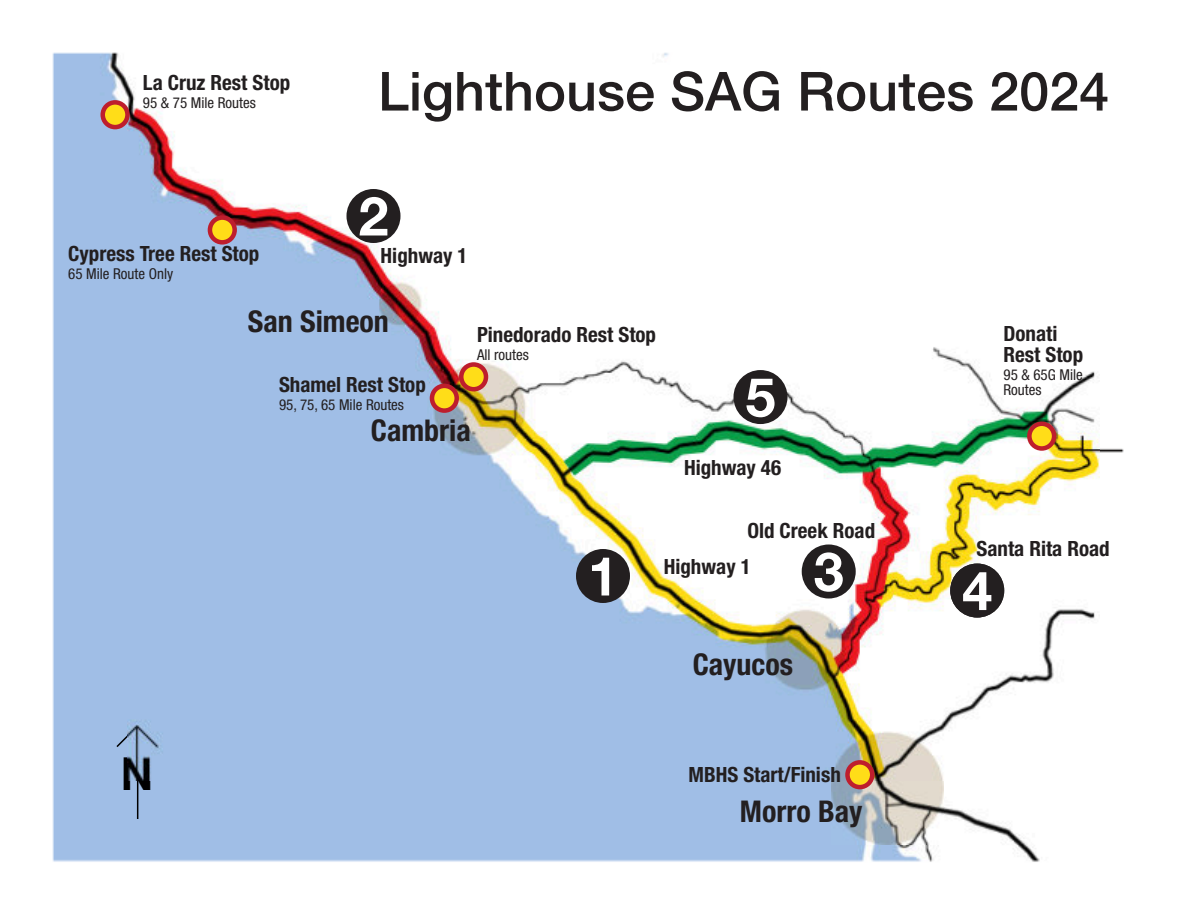
<style>
.page{position:relative;width:1188px;height:918px;background:#fff}
.page>*{position:absolute;margin:0;border:0;box-sizing:border-box;transform-origin:0 0}
.t1{font:500 54px "Helvetica Neue LT Std";color:#231f20}
.t2{font:700 54px "Helvetica Neue LT Std";color:#fff}
.t3{font:700 45.45px "Helvetica";color:#000}
.t4{font:700 condensed 30px "Helvetica Neue LT Std";color:#231f20}
.t5{font:700 condensed 21px/21px "Helvetica Neue LT Std";color:#231f20}
.t6{font:condensed 15px/15px "Helvetica Neue LT Std";color:#231f20}
</style>
<div class="page">
<img style="left:53px;top:53px;width:987px;height:809px">
<hr style="left:137px;top:726px;width:1px;height:93px;background:#000">
<svg style="left:115px;top:724px;width:13px;height:25px"></svg>
<img style="left:1100px;top:448px;width:24px;height:4px">
<img style="left:831px;top:781px;width:113px;height:63px">
<img style="left:128px;top:107px;width:972px;height:674px">
<div style="left:576px;top:549px;width:54px;height:54px;background:#231f20;border-radius:50%"></div>
<div style="left:346px;top:189px;width:54px;height:54px;background:#231f20;border-radius:50%"></div>
<div style="left:950px;top:564px;width:54px;height:54px;background:#231f20;border-radius:50%"></div>
<div style="left:802px;top:544px;width:54px;height:54px;background:#231f20;border-radius:50%"></div>
<div style="left:734px;top:370px;width:54px;height:54px;background:#231f20;border-radius:50%"></div>
<svg style="left:1029px;top:424px;width:25px;height:25px"></svg>
<div style="left:1027px;top:422px;width:29px;height:29px;border:4px solid #be1e2d;border-radius:50%"></div>
<svg style="left:848px;top:762px;width:24px;height:25px"></svg>
<div style="left:845px;top:760px;width:29px;height:29px;border:4px solid #be1e2d;border-radius:50%"></div>
<svg style="left:432px;top:386px;width:25px;height:25px"></svg>
<div style="left:430px;top:384px;width:29px;height:29px;border:4px solid #be1e2d;border-radius:50%"></div>
<svg style="left:461px;top:364px;width:25px;height:25px"></svg>
<div style="left:459px;top:362px;width:29px;height:29px;border:4px solid #be1e2d;border-radius:50%"></div>
<svg style="left:103px;top:102px;width:24px;height:25px"></svg>
<div style="left:101px;top:100px;width:29px;height:29px;border:4px solid #be1e2d;border-radius:50%"></div>
<svg style="left:210px;top:218px;width:25px;height:24px"></svg>
<div style="left:208px;top:215px;width:29px;height:30px;border:4px solid #be1e2d;border-radius:50%"></div>
<p class="t5" style="left:143px;top:75px;width:149px">La Cruz Rest Stop</p>
<p class="t6" style="left:143px;top:97px;width:114px">95 &amp; 75 Mile Routes</p>
<p class="t5" style="left:68px;top:246px;width:193px">Cypress Tree Rest Stop</p>
<p class="t6" style="left:68px;top:269px;width:106px">65 Mile Route Only</p>
<h1 class="t1" style="left:378px;top:72px;width:733px">Lighthouse SAG Routes 2024</h1>
<h1 class="t2" style="left:358px;top:197px;width:32px">2</h1>
<p class="t5" style="left:381px;top:248px;width:89px">Highway 1</p>
<h2 class="t3" style="left:120px;top:756px;width:34px">N</h2>
<h3 class="t4" style="left:248px;top:310px;width:143px">San Simeon</h3>
<p class="t5" style="left:279px;top:377px;width:148px">Shamel Rest Stop</p>
<p class="t6" style="left:279px;top:399px;width:127px">95, 75, 65 Mile Routes</p>
<p class="t5" style="left:477px;top:327px;width:181px">Pinedorado Rest Stop</p>
<p class="t6" style="left:477px;top:349px;width:53px">All routes</p>
<h3 class="t4" style="left:371px;top:419px;width:101px">Cambria</h3>
<h1 class="t2" style="left:745px;top:378px;width:32px">5</h1>
<p class="t5" style="left:684px;top:461px;width:99px">Highway 46</p>
<h1 class="t2" style="left:588px;top:557px;width:32px">1</h1>
<p class="t5" style="left:747px;top:524px;width:129px">Old Creek Road</p>
<p class="t5" style="left:664px;top:559px;width:89px">Highway 1</p>
<h1 class="t2" style="left:814px;top:552px;width:32px">3</h1>
<h3 class="t4" style="left:693px;top:653px;width:102px">Cayucos</h3>
<p class="t5" style="left:689px;top:767px;width:154px">MBHS Start/Finish</p>
<h3 class="t4" style="left:740px;top:800px;width:124px">Morro Bay</h3>
<p class="t5" style="left:1004px;top:326px;width:81px">Donati<br>Rest Stop</p>
<p class="t6" style="left:1004px;top:370px;width:81px">95 &amp; 65G Mile<br>Routes</p>
<p class="t5" style="left:976px;top:542px;width:135px">Santa Rita Road</p>
<h1 class="t2" style="left:962px;top:571px;width:32px">4</h1>
</div>
